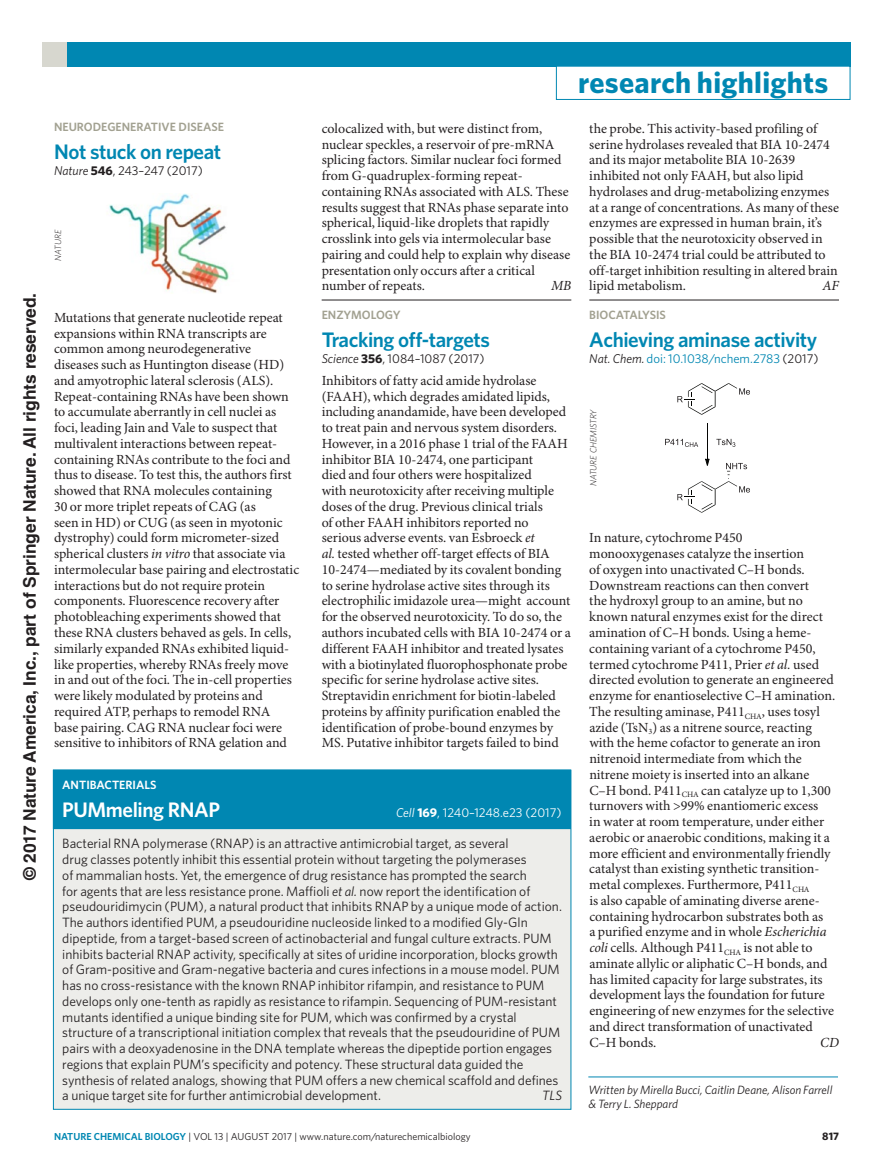
<style>
.page{position:relative;width:893px;height:1174px;background:#fff}
.page>*{position:absolute;margin:0;border:0;box-sizing:border-box;transform-origin:0 0}
.t1{font:700 30px "Whitney";letter-spacing:.01em;color:#0087b2}
.t2{font:600 21px "Whitney";letter-spacing:-.02em;color:#0087b2}
.t3{font:600 21px "Whitney";letter-spacing:-.02em;color:#fff}
.t4{font:700 17.4px "Helvetica LT Std";color:#231f20}
.t5{font:13.95px/15.8px "Minion Pro";color:#231f20}
.t6{font:italic 13.95px "Minion Pro";color:#231f20}
.t7{font:13.5px/15.8px "Whitney";color:#231f20}
.t8{font:italic 13.5px "Whitney";color:#231f20}
.t9{font:12.75px "Whitney";color:#231f20}
.t10{font:12.75px "Whitney";color:#0087b2}
.t11{font:12.75px "Whitney";color:#fff}
.t12{font:italic 12px/14.2px "Whitney";color:#231f20}
.t13{font:600 12px "Whitney";color:#a2a191}
.t14{font:600 12px "Whitney";color:#fff}
.t15{font:700 10.8px "Whitney";color:#231f20}
.t16{font:10.2px "Whitney";color:#231f20}
.t17{font:italic 300 9px "Whitney";color:#231f20}
.s1{font-style:italic}
.s2{font-weight:700}
.s3{font-style:italic;color:#231f20}
.s4{color:#231f20}
.s5{font-weight:600;color:#0087b2}
</style>
<div class="page">
<div style="left:43px;top:43px;width:807px;height:24px;background:#0087b2"></div>
<div style="left:43px;top:43px;width:24px;height:24px;background:#d7d7cf"></div>
<div style="left:556px;top:66px;width:294px;height:34px;border:1px solid #0087b2"></div>
<hr style="left:322px;top:300px;width:249px;height:1px;background:#231f20">
<hr style="left:589px;top:300px;width:250px;height:1px;background:#231f20">
<hr style="left:588px;top:1076px;width:250px;height:1px;background:#0087b2">
<div style="left:53px;top:770px;width:518px;height:339px;background:#ededea"></div>
<div style="left:53px;top:770px;width:517px;height:58px;background:#0087b2"></div>
<div style="left:53px;top:769px;width:518px;height:60px;border:1px solid #0087b2"></div>
<img style="left:109px;top:193px;width:120px;height:100px">
<svg style="left:677px;top:383px;width:73px;height:32px"></svg>
<hr style="left:707px;top:423px;width:1px;height:37px;background:#040503">
<svg style="left:665px;top:439px;width:33px;height:8px"></svg>
<svg style="left:716px;top:439px;width:19px;height:8px"></svg>
<svg style="left:677px;top:459px;width:73px;height:54px"></svg>
<p class="t4" style="left:19px;top:880px;width:589px;rotate:-90deg">© 2017 Nature America, Inc., part of Springer Nature. All rights reserved.</p>
<h1 class="t1" style="left:578px;top:62px;width:252px">research highlights</h1>
<p class="t13" style="left:54px;top:119px;width:172px">NEURODEGENERATIVE DISEASE</p>
<h2 class="t2" style="left:54px;top:138px;width:169px">Not stuck on repeat</h2>
<p class="t9" style="left:54px;top:162px;width:150px"><span class="s1">Nature</span> <span class="s2">546</span>, 243–247 (2017)</p>
<p class="t17" style="left:52px;top:261px;width:33px;rotate:-90deg">NATURE</p>
<p class="t5" style="left:54px;top:310px;width:247px">Mutations that generate nucleotide repeat expansions within RNA transcripts are common among neurodegenerative diseases such as Huntington disease (HD) and amyotrophic lateral sclerosis (ALS).<br>Repeat-containing RNAs have been shown to accumulate aberrantly in cell nuclei as foci, leading Jain and Vale to suspect that multivalent interactions between repeat&shy;containing RNAs contribute to the foci and thus to disease. To test this, the authors first showed that RNA molecules containing<br>30 or more triplet repeats of CAG (as<br>seen in HD) or CUG (as seen in myotonic dystrophy) could form micrometer-sized spherical clusters <span class="s1">in vitro</span> that associate via intermolecular base pairing and electrostatic interactions but do not require protein components. Fluorescence recovery after photobleaching experiments showed that these RNA clusters behaved as gels. In cells, similarly expanded RNAs exhibited liquid&shy;like properties, whereby RNAs freely move in and out of the foci. The in-cell properties were likely modulated by proteins and required ATP, perhaps to remodel RNA<br>base pairing. CAG RNA nuclear foci were sensitive to inhibitors of RNA gelation and</p>
<p class="t5" style="left:322px;top:121px;width:250px">colocalized with, but were distinct from, nuclear speckles, a reservoir of pre-mRNA splicing factors. Similar nuclear foci formed from G-quadruplex-forming repeat&shy;containing RNAs associated with ALS. These results suggest that RNAs phase separate into spherical, liquid-like droplets that rapidly crosslink into gels via intermolecular base pairing and could help to explain why disease presentation only occurs after a critical number of repeats.</p>
<p class="t6" style="left:551px;top:277px;width:22px">MB</p>
<p class="t13" style="left:322px;top:307px;width:81px">ENZYMOLOGY</p>
<h2 class="t2" style="left:322px;top:326px;width:170px">Tracking off-targets</h2>
<p class="t9" style="left:322px;top:350px;width:165px"><span class="s1">Science</span> <span class="s2">356</span>, 1084–1087 (2017)</p>
<p class="t5" style="left:322px;top:373px;width:251px">Inhibitors of fatty acid amide hydrolase (FAAH), which degrades amidated lipids, including anandamide, have been developed to treat pain and nervous system disorders.<br>However, in a 2016 phase 1 trial of the FAAH inhibitor BIA 10-2474, one participant<br>died and four others were hospitalized<br>with neurotoxicity after receiving multiple doses of the drug. Previous clinical trials<br>of other FAAH inhibitors reported no serious adverse events. van Esbroeck <span class="s1">et<br>al.</span> tested whether off-target effects of BIA 10-2474—mediated by its covalent bonding to serine hydrolase active sites through its electrophilic imidazole urea—might account for the observed neurotoxicity. To do so, the authors incubated cells with BIA 10-2474 or a different FAAH inhibitor and treated lysates with a biotinylated fluorophosphonate probe specific for serine hydrolase active sites.<br>Streptavidin enrichment for biotin-labeled proteins by affinity purification enabled the identification of probe-bound enzymes by MS. Putative inhibitor targets failed to bind</p>
<p class="t14" style="left:62px;top:776px;width:96px">ANTIBACTERIALS</p>
<h2 class="t3" style="left:62px;top:795px;width:159px">PUMmeling RNAP</h2>
<p class="t11" style="left:396px;top:803px;width:167px"><span class="s1">Cell</span> <span class="s2">169</span>, 1240–1248.e23 (2017)</p>
<p class="t7" style="left:62px;top:835px;width:501px">Bacterial RNA polymerase (RNAP) is an attractive antimicrobial target, as several<br>drug classes potently inhibit this essential protein without targeting the polymerases<br>of mammalian hosts. Yet, the emergence of drug resistance has prompted the search<br>for agents that are less resistance prone. Maffioli <span class="s1">et al.</span> now report the identification of pseudouridimycin (PUM), a natural product that inhibits RNAP by a unique mode of action.<br>The authors identified PUM, a pseudouridine nucleoside linked to a modified Gly-Gln dipeptide, from a target-based screen of actinobacterial and fungal culture extracts. PUM inhibits bacterial RNAP activity, specifically at sites of uridine incorporation, blocks growth of Gram-positive and Gram-negative bacteria and cures infections in a mouse model. PUM has no cross-resistance with the known RNAP inhibitor rifampin, and resistance to PUM develops only one-tenth as rapidly as resistance to rifampin. Sequencing of PUM-resistant mutants identified a unique binding site for PUM, which was confirmed by a crystal structure of a transcriptional initiation complex that reveals that the pseudouridine of PUM pairs with a deoxyadenosine in the DNA template whereas the dipeptide portion engages regions that explain PUM’s specificity and potency. These structural data guided the synthesis of related analogs, showing that PUM offers a new chemical scaffold and defines a unique target site for further antimicrobial development.</p>
<p class="t8" style="left:542px;top:1086px;width:21px">TLS</p>
<p class="t5" style="left:589px;top:121px;width:251px">the probe. This activity-based profiling of serine hydrolases revealed that BIA 10-2474 and its major metabolite BIA 10-2639 inhibited not only FAAH, but also lipid hydrolases and drug-metabolizing enzymes at a range of concentrations. As many of these enzymes are expressed in human brain, it’s possible that the neurotoxicity observed in the BIA 10-2474 trial could be attributed to off-target inhibition resulting in altered brain lipid metabolism.</p>
<p class="t6" style="left:822px;top:277px;width:18px">AF</p>
<p class="t13" style="left:589px;top:307px;width:78px">BIOCATALYSIS</p>
<h2 class="t2" style="left:589px;top:326px;width:229px">Achieving aminase activity</h2>
<p class="t10" style="left:589px;top:350px;width:231px"><span class="s3">Nat. Chem.</span> doi: 10.1038/nchem.2783 <span class="s4">(2017)</span></p>
<p class="t17" style="left:587px;top:486px;width:79px;rotate:-90deg">NATURE CHEMISTRY</p>
<p class="t5" style="left:589px;top:530px;width:247px">In nature, cytochrome P450 monooxygenases catalyze the insertion<br>of oxygen into unactivated C–H bonds.<br>Downstream reactions can then convert<br>the hydroxyl group to an amine, but no known natural enzymes exist for the direct amination of C–H bonds. Using a heme&shy;containing variant of a cytochrome P450, termed cytochrome P411, Prier <span class="s1">et al.</span> used directed evolution to generate an engineered enzyme for enantioselective C–H amination.<br>The resulting aminase, P411<sub>CHA</sub>, uses tosyl azide (TsN<sub>3</sub>) as a nitrene source, reacting with the heme cofactor to generate an iron nitrenoid intermediate from which the nitrene moiety is inserted into an alkane C–H bond. P411<sub>CHA</sub> can catalyze up to 1,300 turnovers with &gt;99% enantiomeric excess<br>in water at room temperature, under either aerobic or anaerobic conditions, making it a more efficient and environmentally friendly catalyst than existing synthetic transition&shy;metal complexes. Furthermore, P411<sub>CHA<br></sub>is also capable of aminating diverse arene&shy;containing hydrocarbon substrates both as<br>a purified enzyme and in whole <span class="s1">Escherichia coli</span> cells. Although P411<sub>CHA</sub> is not able to aminate allylic or aliphatic C–H bonds, and has limited capacity for large substrates, its development lays the foundation for future engineering of new enzymes for the selective and direct transformation of unactivated C–H bonds.</p>
<p class="t6" style="left:820px;top:1033px;width:20px">CD</p>
<p class="t12" style="left:588px;top:1082px;width:245px">Written by Mirella Bucci, Caitlin Deane, Alison Farrell &amp; Terry L. Sheppard</p>
<p class="t16" style="left:54px;top:1129px;width:418px"><span class="s5">NATURE CHEMICAL BIOLOGY</span> | VOL 13 | AUGUST 2017 | www.nature.com/naturechemicalbiology</p>
<p class="t15" style="left:822px;top:1129px;width:18px">817</p>
</div>
